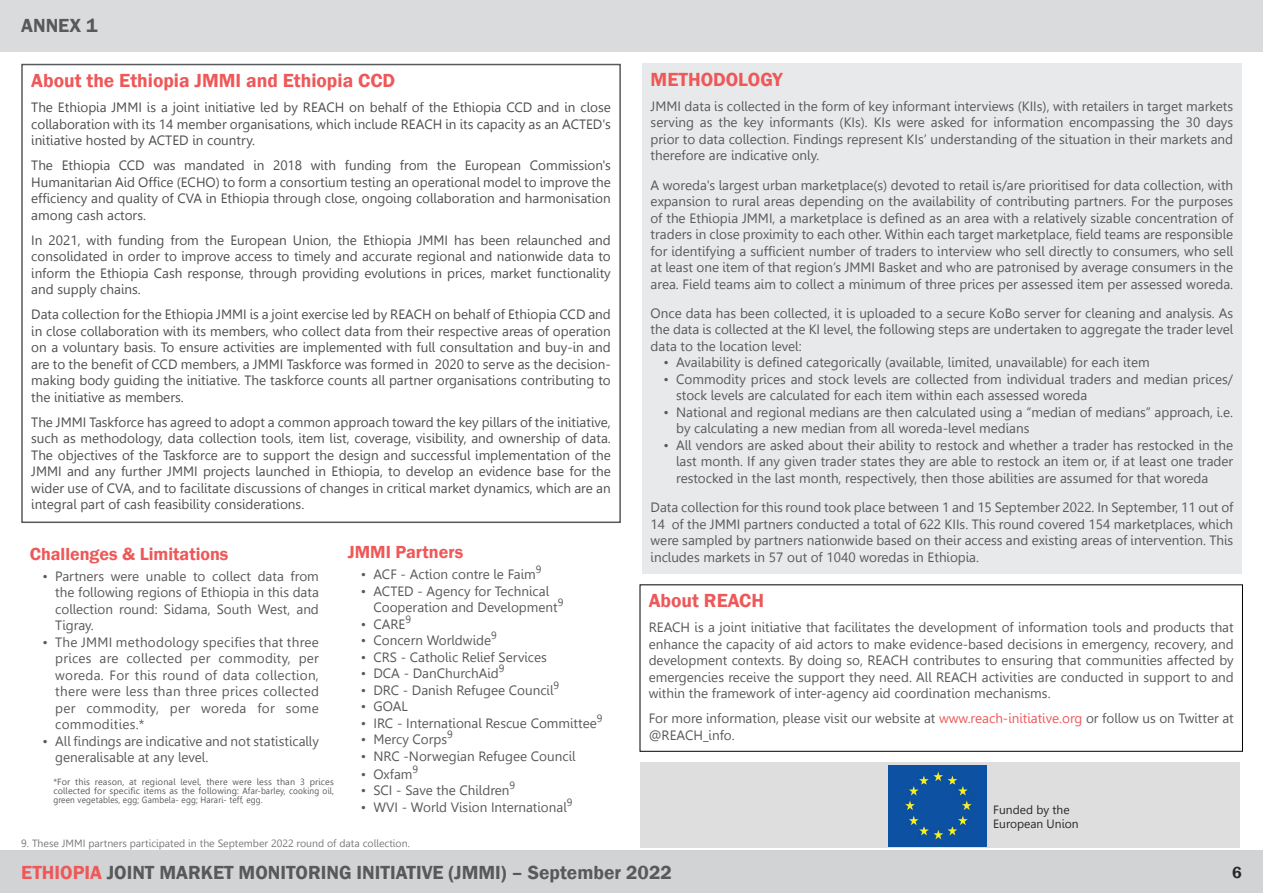
<style>
.page{position:relative;width:1263px;height:893px;background:#fff}
.page>*{position:absolute;margin:0;border:0;box-sizing:border-box;transform-origin:0 0}
.t1{font:600 19.5px "Franklin Gothic";color:#58595a}
.t2{font:600 19.5px "Franklin Gothic";color:#ee5859}
.t3{font:600 18px "Franklin Gothic";color:#ee5859}
.t4{font:600 16.5px "Franklin Gothic";color:#292829}
.t5{font:13.5px/16.5px "Leelawadee";color:#58595a;text-align:justify}
.t6{font:13.5px/16.5px "Leelawadee";color:#4e4f51;text-align:justify}
.t7{font:12px/14.4px "Leelawadee";color:#292829}
.t8{font:10.5px "Leelawadee";color:#797a7d}
.t9{font:9px/9px "Leelawadee";letter-spacing:.02em;color:#58595a;text-align:justify}
.s1{color:#ee5859}
</style>
<div class="page">
<div style="left:0;top:850px;width:1263px;height:43px;background:#d1d3d4"></div>
<div style="left:641px;top:762px;width:599px;height:85px;background:#dedede"></div>
<img style="left:889px;top:766px;width:97px;height:80px">
<div style="left:0;top:0;width:1263px;height:51px;background:#d9dbdd"></div>
<div style="left:21px;top:64px;width:600px;height:459px;border:2px solid #58595a"></div>
<div style="left:642px;top:64px;width:600px;height:510px;background:#e8e9ea"></div>
<h1 class="t1" style="left:21px;top:14px;width:78px">ANNEX 1</h1>
<h1 class="t2" style="left:31px;top:69px;width:365px">About the Ethiopia JMMI and Ethiopia CCD</h1>
<p class="t6" style="left:31px;top:100px;width:581px">The Ethiopia JMMI is a joint initiative led by REACH on behalf of the Ethiopia CCD and in close collaboration with its 14 member organisations, which include REACH in its capacity as an ACTED's initiative hosted by ACTED in country.</p>
<p class="t6" style="left:31px;top:158px;width:581px">The Ethiopia CCD was mandated in 2018 with funding from the European Commission's Humanitarian Aid Office (ECHO) to form a consortium testing an operational model to improve the efficiency and quality of CVA in Ethiopia through close, ongoing collaboration and harmonisation among cash actors.</p>
<p class="t6" style="left:31px;top:232px;width:581px">In 2021, with funding from the European Union, the Ethiopia JMMI has been relaunched and consolidated in order to improve access to timely and accurate regional and nationwide data to inform the Ethiopia Cash response, through providing evolutions in prices, market functionality and supply chains.</p>
<p class="t6" style="left:31px;top:307px;width:581px">Data collection for the Ethiopia JMMI is a joint exercise led by REACH on behalf of Ethiopia CCD and in close collaboration with its members, who collect data from their respective areas of operation on a voluntary basis. To ensure activities are implemented with full consultation and buy-in and are to the benefit of CCD members, a JMMI Taskforce was formed in 2020 to serve as the decision&shy;making body guiding the initiative. The taskforce counts all partner organisations contributing to the initiative as members.</p>
<p class="t6" style="left:31px;top:414px;width:581px">The JMMI Taskforce has agreed to adopt a common approach toward the key pillars of the initiative, such as methodology, data collection tools, item list, coverage, visibility, and ownership of data.<br>The objectives of the Taskforce are to support the design and successful implementation of the JMMI and any further JMMI projects launched in Ethiopia, to develop an evidence base for the wider use of CVA, and to facilitate discussions of changes in critical market dynamics, which are an integral part of cash feasibility considerations.</p>
<h2 class="t3" style="left:30px;top:543px;width:200px">Challenges &amp; Limitations</h2>
<p class="t5" style="left:55px;top:568px;width:265px;text-indent:-13px">• Partners were unable to collect data from the following regions of Ethiopia in this data collection round: Sidama, South West, and Tigray.</p>
<p class="t5" style="left:55px;top:634px;width:265px;text-indent:-13px">• The JMMI methodology specifies that three prices are collected per commodity, per woreda. For this round of data collection, there were less than three prices collected per commodity, per woreda for some commodities.*</p>
<p class="t5" style="left:55px;top:733px;width:265px;text-indent:-13px">• All findings are indicative and not statistically generalisable at any level.</p>
<h2 class="t3" style="left:348px;top:541px;width:117px">JMMI Partners</h2>
<p class="t5" style="left:361px;top:566px;width:182px">• ACF - Action contre le Faim<sup>9</sup></p>
<p class="t5" style="left:373px;top:583px;width:191px;text-indent:-13px">• ACTED - Agency for Technical<br>Cooperation and Development<sup>9</sup></p>
<p class="t5" style="left:361px;top:616px;width:52px">• CARE<sup>9</sup></p>
<p class="t5" style="left:361px;top:632px;width:138px">• Concern Worldwide<sup>9</sup></p>
<p class="t5" style="left:361px;top:649px;width:188px">• CRS - Catholic Relief Services</p>
<p class="t5" style="left:361px;top:665px;width:145px">• DCA - DanChurchAid<sup>9</sup></p>
<p class="t5" style="left:361px;top:682px;width:200px">• DRC - Danish Refugee Council<sup>9</sup></p>
<p class="t5" style="left:361px;top:698px;width:49px">• GOAL</p>
<p class="t5" style="left:361px;top:715px;width:243px">• IRC - International Rescue Committee<sup>9</sup></p>
<p class="t5" style="left:361px;top:731px;width:94px">• Mercy Corps<sup>9</sup></p>
<p class="t5" style="left:361px;top:748px;width:216px">• NRC -Norwegian Refugee Council</p>
<p class="t5" style="left:361px;top:766px;width:59px">• Oxfam<sup>9</sup></p>
<p class="t5" style="left:361px;top:782px;width:156px">• SCI - Save the Children<sup>9</sup></p>
<p class="t5" style="left:361px;top:799px;width:213px">• WVI - World Vision International<sup>9</sup></p>
<p class="t9" style="left:53px;top:777px;width:282px">*For this reason, at regional level, there were less than 3 prices collected for specific items as the following: Afar-barley, cooking oil, green vegetables, egg; Gambela- egg; Harari- teff, egg.</p>
<p class="t8" style="left:21px;top:837px;width:390px">9. These JMMI partners participated in the September 2022 round of data collection.</p>
<h1 class="t2" style="left:651px;top:67px;width:133px">METHODOLOGY</h1>
<p class="t5" style="left:651px;top:98px;width:584px">JMMI data is collected in the form of key informant interviews (KIIs), with retailers in target markets serving as the key informants (KIs). KIs were asked for information encompassing the 30 days prior to data collection. Findings represent KIs’ understanding of the situation in their markets and therefore are indicative only.</p>
<p class="t5" style="left:651px;top:177px;width:584px">A woreda's largest urban marketplace(s) devoted to retail is/are prioritised for data collection, with expansion to rural areas depending on the availability of contributing partners. For the purposes of the Ethiopia JMMI, a marketplace is defined as an area with a relatively sizable concentration of traders in close proximity to each other. Within each target marketplace, field teams are responsible for identifying a sufficient number of traders to interview who sell directly to consumers, who sell at least one item of that region’s JMMI Basket and who are patronised by average consumers in the area. Field teams aim to collect a minimum of three prices per assessed item per assessed woreda.</p>
<p class="t5" style="left:651px;top:305px;width:584px">Once data has been collected, it is uploaded to a secure KoBo server for cleaning and analysis. As the data is collected at the KI level, the following steps are undertaken to aggregate the trader level data to the location level:</p>
<p class="t5" style="left:663px;top:355px;width:488px">• Availability is defined categorically (available, limited, unavailable) for each item</p>
<p class="t5" style="left:676px;top:371px;width:559px;text-indent:-13px">• Commodity prices and stock levels are collected from individual traders and median prices/ stock levels are calculated for each item within each assessed woreda</p>
<p class="t5" style="left:676px;top:404px;width:559px;text-indent:-13px">• National and regional medians are then calculated using a “median of medians” approach, i.e. by calculating a new median from all woreda-level medians</p>
<p class="t5" style="left:676px;top:437px;width:559px;text-indent:-13px">• All vendors are asked about their ability to restock and whether a trader has restocked in the last month. If any given trader states they are able to restock an item or, if at least one trader restocked in the last month, respectively, then those abilities are assumed for that woreda</p>
<p class="t5" style="left:651px;top:499px;width:584px">Data collection for this round took place between 1 and 15 September 2022. In September, 11 out of 14 of the JMMI partners conducted a total of 622 KIIs. This round covered 154 marketplaces, which were sampled by partners nationwide based on their access and existing areas of intervention. This includes markets in 57 out of 1040 woredas in Ethiopia.</p>
<h1 class="t2" style="left:649px;top:589px;width:117px">About REACH</h1>
<p class="t5" style="left:649px;top:619px;width:587px">REACH is a joint initiative that facilitates the development of information tools and products that enhance the capacity of aid actors to make evidence-based decisions in emergency, recovery, and development contexts. By doing so, REACH contributes to ensuring that communities affected by emergencies receive the support they need. All REACH activities are conducted in support to and within the framework of inter-agency aid coordination mechanisms.</p>
<p class="t5" style="left:649px;top:710px;width:587px">For more information, please visit our website at <span class="s1">www.reach-initiative.org</span> or follow us on Twitter at @REACH_info.</p>
<p class="t7" style="left:993px;top:803px;width:87px">Funded by the<br>European Union</p>
<h1 class="t1" style="left:21px;top:860px;width:652px"><span class="s1">ETHIOPIA</span> JOINT MARKET MONITORING INITIATIVE (JMMI) – September 2022</h1>
<p class="t4" style="left:1232px;top:862px;width:11px">6</p>
</div>
